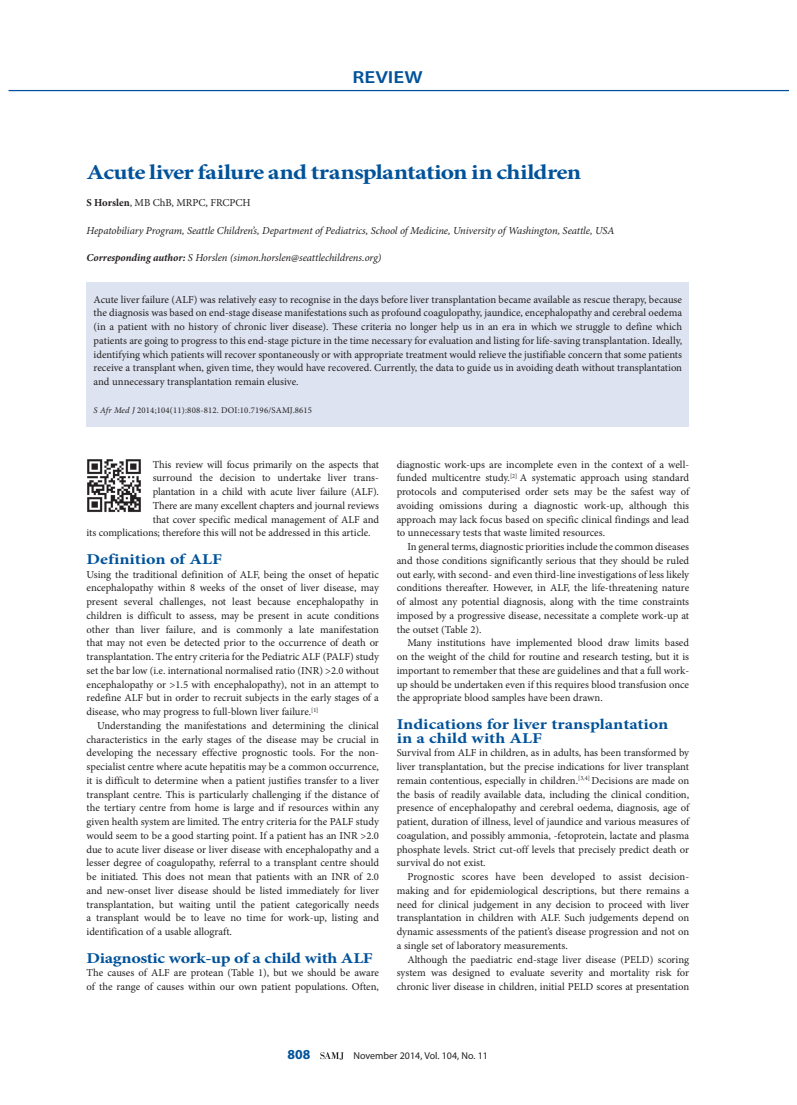
<style>
.page{position:relative;width:797px;height:1105px;background:#fff}
.page>*{position:absolute;margin:0;border:0;box-sizing:border-box;transform-origin:0 0}
.t1{font:700 21.25px "Minion Pro";letter-spacing:-.03em;color:#01529a;scale:1.2 1}
.t2{font:600 17.5px "Myriad Pro";color:#01529a;scale:1.2 1}
.t3{font:700 15px/13.8px "Minion Pro";letter-spacing:-.005em;color:#01529a;scale:1.2 1}
.t4{font:700 13.75px "Myriad Pro";color:#01529a}
.t5{font:10.62px/13.8px "Minion Pro";letter-spacing:-.005em;color:#231f20;text-align:justify}
.t6{font:italic 10.62px "Minion Pro";letter-spacing:-.005em;color:#231f20}
.t7{font:10px "Myriad Pro";color:#231f20}
.t8{font:8.75px "Minion Pro";letter-spacing:.02em;color:#231f20}
.s1{font-weight:700}
.s2{font-style:italic}
</style>
<div class="page">
<hr style="left:9px;top:90px;width:779px;height:1px;background:#01529a">
<svg style="left:320px;top:1052px;width:24px;height:8px"></svg>
<img style="left:87px;top:459px;width:54px;height:53px">
<div style="left:86px;top:283px;width:603px;height:144px;background:#dde3f0"></div>
<h2 class="t2" style="left:352px;top:66px;width:60px">REVIEW</h2>
<h1 class="t1" style="left:86px;top:157px;width:414px">Acute liver failure and transplantation in children</h1>
<p class="t5" style="left:86px;top:196px;width:166px"><span class="s1">S Horslen</span>, MB ChB, MRPC, FRCPCH</p>
<p class="t6" style="left:86px;top:223px;width:529px">Hepatobiliary Program, Seattle Children’s, Department of Pediatrics, School of Medicine, University of Washington, Seattle, USA</p>
<p class="t6" style="left:86px;top:251px;width:296px"><span class="s1">Corresponding author:</span> S Horslen (simon.horslen@seattlechildrens.org)</p>
<p class="t5" style="left:94px;top:292px;width:590px">Acute liver failure (ALF) was relatively easy to recognise in the days before liver transplantation became available as rescue therapy, because the diagnosis was based on end-stage disease manifestations such as profound coagulopathy, jaundice, encephalopathy and cerebral oedema (in a patient with no history of chronic liver disease). These criteria no longer help us in an era in which we struggle to define which patients are going to progress to this end-stage picture in the time necessary for evaluation and listing for life-saving transplantation. Ideally, identifying which patients will recover spontaneously or with appropriate treatment would relieve the justifiable concern that some patients receive a transplant when, given time, they would have recovered. Currently, the data to guide us in avoiding death without transplantation and unnecessary transplantation remain elusive.</p>
<p class="t8" style="left:94px;top:404px;width:220px"><span class="s2">S Afr Med J</span> 2014;104(11):808-812. DOI:10.7196/SAMJ.8615</p>
<p class="t5" style="left:153px;top:457px;width:228px">This review will focus primarily on the aspects that</p>
<p class="t5" style="left:153px;top:471px;width:227px">surround the decision to undertake liver trans-</p>
<p class="t5" style="left:153px;top:485px;width:228px">plantation in a child with acute liver failure (ALF).</p>
<p class="t5" style="left:153px;top:499px;width:228px">There are many excellent chapters and journal reviews</p>
<p class="t5" style="left:153px;top:512px;width:228px">that cover specific medical management of ALF and</p>
<p class="t5" style="left:86px;top:526px;width:285px">its complications; therefore this will not be addressed in this article.</p>
<h3 class="t3" style="left:86px;top:552px;width:115px">Definition of ALF</h3>
<p class="t5" style="left:86px;top:567px;width:294px">Using the traditional definition of ALF, being the onset of hepatic encephalopathy within 8 weeks of the onset of liver disease, may present several challenges, not least because encephalopathy in children is difficult to assess, may be present in acute conditions other than liver failure, and is commonly a late manifestation that may not even be detected prior to the occurrence of death or transplantation. The entry criteria for the Pediatric ALF (PALF) study set the bar low (i.e. international normalised ratio (INR) &gt;2.0 without encephalopathy or &gt;1.5 with encephalopathy), not in an attempt to redefine ALF but in order to recruit subjects in the early stages of a disease, who may progress to full-blown liver failure.<sup>[1]</sup></p>
<p class="t5" style="left:86px;top:719px;width:294px;text-indent:11px">Understanding the manifestations and determining the clinical characteristics in the early stages of the disease may be crucial in developing the necessary effective prognostic tools. For the non&shy;specialist centre where acute hepatitis may be a common occurrence, it is difficult to determine when a patient justifies transfer to a liver transplant centre. This is particularly challenging if the distance of the tertiary centre from home is large and if resources within any given health system are limited. The entry criteria for the PALF study would seem to be a good starting point. If a patient has an INR &gt;2.0 due to acute liver disease or liver disease with encephalopathy and a lesser degree of coagulopathy, referral to a transplant centre should be initiated. This does not mean that patients with an INR of 2.0 and new-onset liver disease should be listed immediately for liver transplantation, but waiting until the patient categorically needs a transplant would be to leave no time for work-up, listing and identification of a usable allograft.</p>
<h3 class="t3" style="left:86px;top:951px;width:240px">Diagnostic work-up of a child with ALF</h3>
<p class="t5" style="left:86px;top:966px;width:294px">The causes of ALF are protean (Table 1), but we should be aware of the range of causes within our own patient populations. Often,</p>
<p class="t5" style="left:397px;top:457px;width:294px">diagnostic work-ups are incomplete even in the context of a well&shy;funded multicentre study.<sup>[2]</sup> A systematic approach using standard protocols and computerised order sets may be the safest way of avoiding omissions during a diagnostic work-up, although this approach may lack focus based on specific clinical findings and lead to unnecessary tests that waste limited resources.</p>
<p class="t5" style="left:397px;top:540px;width:294px;text-indent:11px">In general terms, diagnostic priorities include the common diseases and those conditions significantly serious that they should be ruled out early, with second- and even third-line investigations of less likely conditions thereafter. However, in ALF, the life-threatening nature of almost any potential diagnosis, along with the time constraints imposed by a progressive disease, necessitate a complete work-up at the outset (Table 2).</p>
<p class="t5" style="left:397px;top:636px;width:294px;text-indent:11px">Many institutions have implemented blood draw limits based on the weight of the child for routine and research testing, but it is important to remember that these are guidelines and that a full work&shy;up should be undertaken even if this requires blood transfusion once the appropriate blood samples have been drawn.</p>
<h3 class="t3" style="left:397px;top:717px;width:228px">Indications for liver transplantation in a child with ALF</h3>
<p class="t5" style="left:397px;top:746px;width:294px">Survival from ALF in children, as in adults, has been transformed by liver transplantation, but the precise indications for liver transplant remain contentious, especially in children.<sup>[3,4]</sup> Decisions are made on the basis of readily available data, including the clinical condition, presence of encephalopathy and cerebral oedema, diagnosis, age of patient, duration of illness, level of jaundice and various measures of coagulation, and possibly ammonia, -fetoprotein, lactate and plasma phosphate levels. Strict cut-off levels that precisely predict death or survival do not exist.</p>
<p class="t5" style="left:397px;top:870px;width:294px;text-indent:11px">Prognostic scores have been developed to assist decision&shy;making and for epidemiological descriptions, but there remains a need for clinical judgement in any decision to proceed with liver transplantation in children with ALF. Such judgements depend on dynamic assessments of the patient’s disease progression and not on a single set of laboratory measurements.</p>
<p class="t5" style="left:397px;top:952px;width:294px;text-indent:11px">Although the paediatric end-stage liver disease (PELD) scoring system was designed to evaluate severity and mortality risk for chronic liver disease in children, initial PELD scores at presentation</p>
<p class="t4" style="left:287px;top:1045px;width:24px">808</p>
<p class="t7" style="left:353px;top:1049px;width:136px">November 2014, Vol. 104, No. 11</p>
</div>
